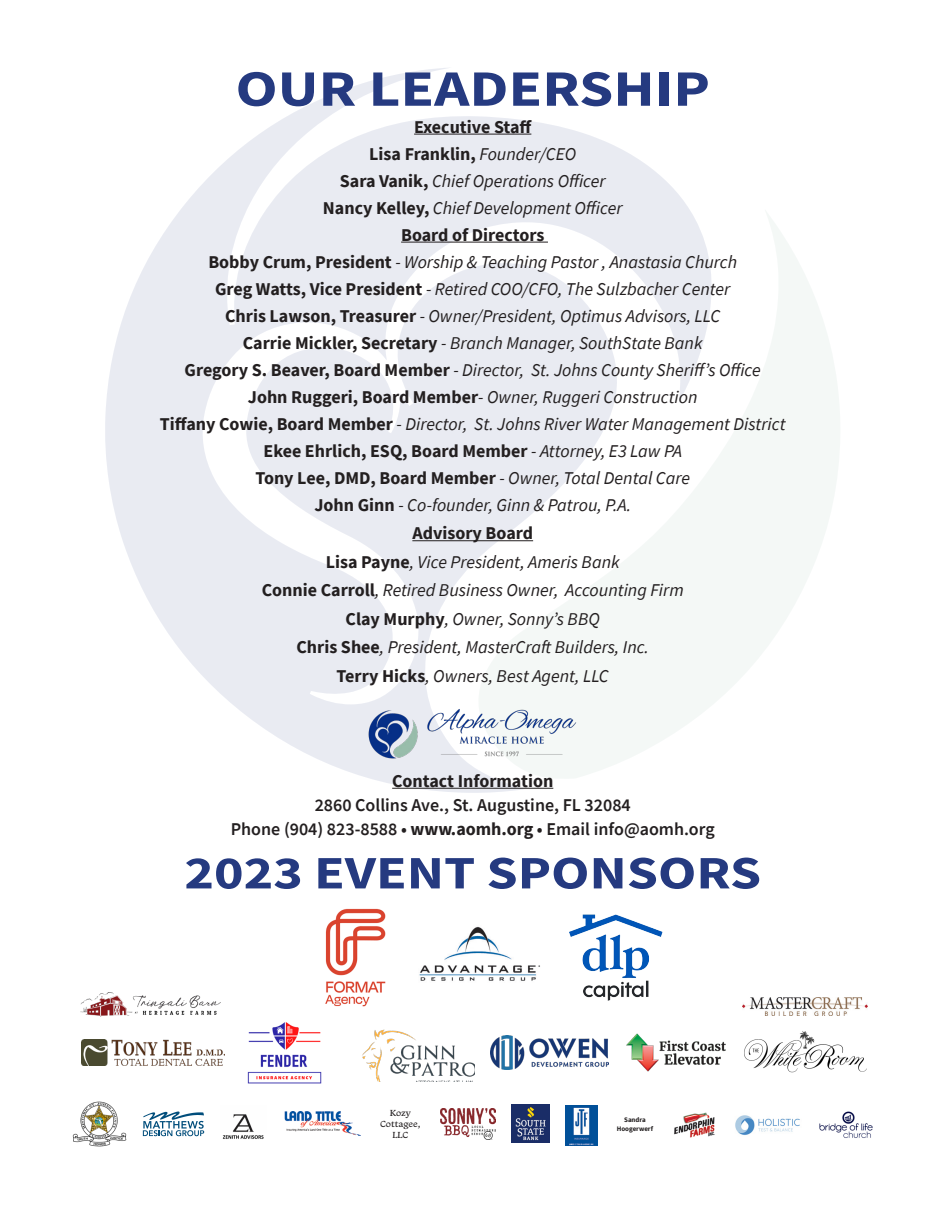
<style>
.page{position:relative;width:932px;height:1215px;background:#fff}
.page>*{position:absolute;margin:0;border:0;box-sizing:border-box;transform-origin:0 0}
.t1{font:700 51px "Source Sans Pro";color:#253a80;scale:1.21 1}
.t2{font:700 46.5px "Source Sans Pro";color:#253a80;scale:1.21 1}
.t3{font:italic 18px "Source Sans Pro";color:#231f20}
.t4{font:700 18px "Source Sans Pro";color:#231f20}
.t5{font:600 18px "Source Sans Pro";color:#231f20}
.t6{font:9.3px/11.1px "Monarcha";color:#231f20;text-align:center}
.t7{font:700 6.9px/8.2px "Source Sans Pro";color:#231f20;text-align:center}
.s1{font-weight:400;font-style:italic}
.s2{font-weight:700;font-style:normal}
.s3{font-weight:700}
</style>
<div class="page">
<svg style="left:105px;top:68px;width:585px;height:725px;fill:#e9ebf2"></svg>
<svg style="left:475px;top:210px;width:365px;height:569px"></svg>
<hr style="left:412px;top:540px;width:121px;height:1px;background:#231f20">
<hr style="left:392px;top:788px;width:161px;height:1px;background:#231f20">
<hr style="left:414px;top:134px;width:117px;height:1px;background:#231f20">
<hr style="left:401px;top:242px;width:147px;height:1px;background:#231f20">
<img style="left:367px;top:697px;width:211px;height:74px">
<img style="left:325px;top:908px;width:61px;height:99px">
<img style="left:419px;top:926px;width:121px;height:55px">
<img style="left:569px;top:915px;width:93px;height:86px">
<img style="left:81px;top:1040px;width:143px;height:26px">
<img style="left:247px;top:1022px;width:75px;height:62px">
<img style="left:362px;top:1029px;width:113px;height:53px">
<img style="left:626px;top:1033px;width:100px;height:39px">
<img style="left:490px;top:1036px;width:118px;height:34px">
<img style="left:744px;top:1031px;width:123px;height:42px">
<img style="left:222px;top:1114px;width:42px;height:25px">
<img style="left:440px;top:1109px;width:55px;height:30px">
<img style="left:72px;top:1101px;width:55px;height:45px">
<img style="left:284px;top:1112px;width:76px;height:24px">
<svg style="left:143px;top:1112px;width:61px;height:24px"></svg>
<img style="left:511px;top:1105px;width:38px;height:38px">
<img style="left:674px;top:1112px;width:41px;height:26px">
<img style="left:565px;top:1105px;width:33px;height:40px">
<img style="left:735px;top:1115px;width:65px;height:20px">
<img style="left:819px;top:1111px;width:54px;height:27px">
<img style="left:81px;top:993px;width:139px;height:24px">
<img style="left:742px;top:997px;width:125px;height:18px">
<p class="t1" style="left:235px;top:54px;width:393px">OUR LEADERSHIP</p>
<p class="t4" style="left:414px;top:115px;width:119px">Executive Staff</p>
<p class="t4" style="left:369px;top:142px;width:208px">Lisa Franklin, <span class="s1">Founder/CEO</span></p>
<p class="t3" style="left:340px;top:169px;width:267px"><span class="s2">Sara Vanik,</span> Chief Operations Officer</p>
<p class="t3" style="left:323px;top:196px;width:301px"><span class="s2">Nancy Kelley,</span> Chief Development Officer</p>
<p class="t4" style="left:401px;top:223px;width:145px">Board of Directors</p>
<p class="t3" style="left:208px;top:250px;width:530px"><span class="s2">Bobby Crum, President</span> - Worship &amp; Teaching Pastor , Anastasia Church</p>
<p class="t3" style="left:215px;top:277px;width:516px"><span class="s2">Greg Watts, Vice President</span> - Retired COO/CFO, The Sulzbacher Center</p>
<p class="t3" style="left:225px;top:304px;width:496px"><span class="s2">Chris Lawson, Treasurer</span> - Owner/President, Optimus Advisors, LLC</p>
<p class="t3" style="left:243px;top:331px;width:461px"><span class="s2">Carrie Mickler, Secretary</span> - Branch Manager, SouthState Bank</p>
<p class="t3" style="left:185px;top:358px;width:577px"><span class="s2">Gregory S. Beaver, Board Member</span> - Director, St. Johns County Sheriff’s Office</p>
<p class="t3" style="left:248px;top:385px;width:451px"><span class="s2">John Ruggeri, Board Member</span>- Owner, Ruggeri Construction</p>
<p class="t3" style="left:160px;top:412px;width:627px"><span class="s2">Tiffany Cowie, Board Member</span> - Director, St. Johns River Water Management District</p>
<p class="t4" style="left:263px;top:439px;width:420px">Ekee Ehrlich, ESQ, Board Member <span class="s1">- Attorney, E3 Law PA</span></p>
<p class="t4" style="left:255px;top:466px;width:436px">Tony Lee, DMD, Board Member <span class="s1">- Owner, Total Dental Care</span></p>
<p class="t3" style="left:314px;top:493px;width:318px"><span class="s2">John Ginn</span> - Co-founder, Ginn &amp; Patrou, P.A.</p>
<p class="t4" style="left:412px;top:521px;width:122px">Advisory Board</p>
<p class="t3" style="left:326px;top:550px;width:295px"><span class="s2">Lisa Payne</span>, Vice President, Ameris Bank</p>
<p class="t3" style="left:262px;top:579px;width:423px"><span class="s2">Connie Carroll</span>, Retired Business Owner, Accounting Firm</p>
<p class="t3" style="left:345px;top:607px;width:256px"><span class="s2">Clay Murphy</span>, Owner, Sonny’s BBQ</p>
<p class="t3" style="left:296px;top:636px;width:354px"><span class="s2">Chris Shee</span>, President, MasterCraft Builders, Inc.</p>
<p class="t3" style="left:336px;top:664px;width:274px"><span class="s2">Terry Hicks</span>, Owners, Best Agent, LLC</p>
<p class="t4" style="left:392px;top:769px;width:163px">Contact Information</p>
<p class="t5" style="left:315px;top:793px;width:317px">2860 Collins Ave., St. Augustine, FL 32084</p>
<p class="t5" style="left:231px;top:817px;width:485px">Phone (904) 823-8588 • <span class="s3">www.aomh.org</span> • Email info@aomh.org</p>
<p class="t2" style="left:184px;top:842px;width:478px">2023 EVENT SPONSORS</p>
<p class="t6" style="left:389px;top:1107px;width:23px">Kozy</p>
<p class="t6" style="left:380px;top:1118px;width:42px">Cottagee,<br>LLC</p>
<p class="t7" style="left:616px;top:1116px;width:38px">Sandra<br>Hoogerwerf</p>
</div>
